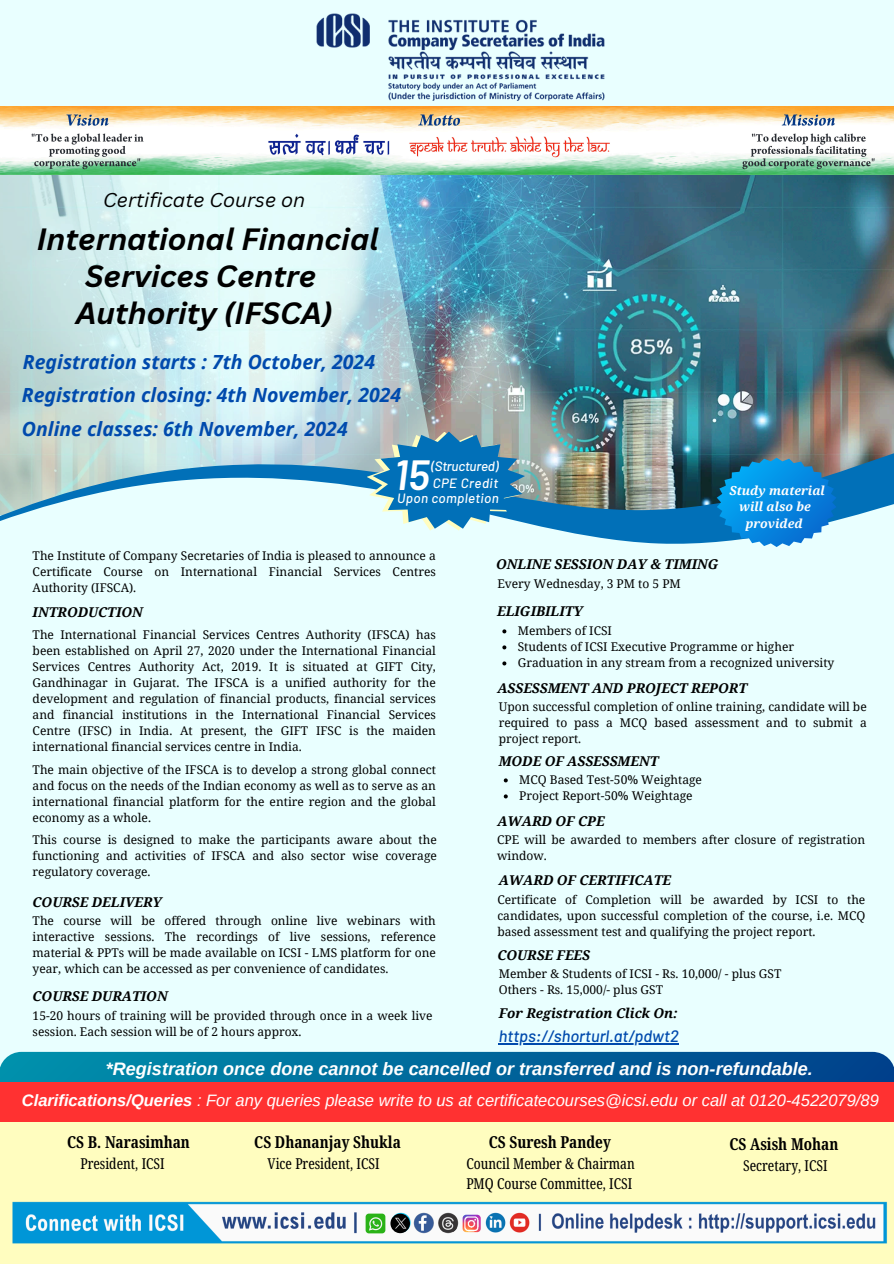
<style>
.page{position:relative;width:894px;height:1264px;background:#fff}
.page>*{position:absolute;margin:0;border:0;box-sizing:border-box;transform-origin:0 0}
.t1{font:italic 600 42.15px "Barlow";color:#fff}
.t2{font:italic 700 30px/37.2px "Canva Sans";color:#000;text-align:center}
.t3{font:italic 700 19.5px "Noto Sans";color:#004aad}
.t4{font:italic 19.5px "Canva Sans";color:#000}
.t5{font:italic 700 18px "Arimo";color:#fff}
.t6{font:italic 16.5px "Arimo";color:#fff}
.t7{font:700 extra-condensed 16.5px "Noto Serif Ethiopic";color:#000}
.t8{font:italic 500 16.5px "Barlow";color:#004aad}
.t9{font:extra-condensed 15px/20.2px "Noto Serif Ethiopic";color:#000}
.t10{font:italic 700 13.5px "Noto Serif";color:#000}
.t11{font:italic 500 13.5px "Barlow";letter-spacing:.025em;color:#fff}
.t12{font:italic 500 13.5px "Barlow";letter-spacing:-.015em;color:#fff}
.t13{font:italic 700 12.45px "Noto Serif";color:#fefefe}
.t14{font:12px/16px "Noto Serif";color:#000;text-align:justify}
.s1{font-weight:700}
</style>
<div class="page">
<div style="left:0;top:0;width:893px;height:1263px;background:#e9ffff"></div>
<img style="left:316px;top:14px;width:288px;height:87px">
<img style="left:445px;top:174px;width:448px;height:191px">
<svg style="left:0;top:174px;width:445px;height:191px"></svg>
<img style="left:0;top:107px;width:893px;height:67px">
<img style="left:0;top:365px;width:893px;height:44px">
<img style="left:0;top:409px;width:893px;height:257px">
<div style="left:0;top:1117px;width:893px;height:146px;background:#fffdbf"></div>
<img style="left:12px;top:1201px;width:875px;height:43px">
<img style="left:462px;top:1214px;width:18px;height:18px;border-radius:4px">
<img style="left:390px;top:1213px;width:20px;height:20px;border-radius:50%">
<img style="left:406px;top:1205px;width:59px;height:35px">
<img style="left:365px;top:1212px;width:20px;height:21px">
<img style="left:440px;top:1214px;width:16px;height:17px;border-radius:3px">
<div style="left:0;top:1051px;width:893px;height:60px;background:linear-gradient(to right,#0092ac,#00408b);border-radius:23px"></div>
<div style="left:0;top:1081px;width:893px;height:40px;background:#ff3131"></div>
<svg style="left:366px;top:431px;width:159px;height:99px;background:#4a96c0"></svg>
<svg style="left:502px;top:629px;width:4px;height:4px"></svg>
<svg style="left:502px;top:645px;width:4px;height:4px"></svg>
<svg style="left:502px;top:661px;width:4px;height:4px"></svg>
<svg style="left:503px;top:778px;width:4px;height:4px"></svg>
<svg style="left:503px;top:794px;width:4px;height:4px"></svg>
<hr style="left:498px;top:1043px;width:180px;height:1px;background:#004aad">
<svg style="left:716px;top:457px;width:120px;height:90px;background:#218cd0"></svg>
<p class="t4" style="left:103px;top:186px;width:203px">Certificate Course on</p>
<p class="t2" style="left:37px;top:220px;width:343px">International Financial<br>Services Centre<br>Authority (IFSCA)</p>
<p class="t3" style="left:23px;top:348px;width:353px">Registration starts : 7th October, 2024</p>
<h6 class="t3" style="left:22px;top:381px;width:381px">Registration closing: 4th November, 2024</h6>
<p class="t3" style="left:22px;top:415px;width:327px">Online classes: 6th November, 2024</p>
<p class="t1" style="left:394px;top:448px;width:37px">15</p>
<p class="t12" style="left:431px;top:458px;width:69px">(Structured)</p>
<p class="t11" style="left:397px;top:489px;width:103px">Upon completion</p>
<p class="t11" style="left:432px;top:474px;width:67px">CPE Credit</p>
<h5 class="t13" style="left:729px;top:481px;width:97px">Study material</h5>
<h5 class="t13" style="left:739px;top:498px;width:73px">will also be</h5>
<h5 class="t13" style="left:745px;top:514px;width:59px">provided</h5>
<h5 class="t14" style="left:33px;top:547px;width:404px">The Institute of Company Secretaries of India is pleased to announce a Certificate Course on International Financial Services Centres Authority (IFSCA).</h5>
<p class="t14" style="left:33px;top:626px;width:404px">The International Financial Services Centres Authority (IFSCA) has been established on April 27, 2020 under the International Financial Services Centres Authority Act, 2019. It is situated at GIFT City, Gandhinagar in Gujarat. The IFSCA is a unified authority for the development and regulation of financial products, financial services and financial institutions in the International Financial Services Centre (IFSC) in India. At present, the GIFT IFSC is the maiden international financial services centre in India.</p>
<p class="t14" style="left:33px;top:760px;width:404px">The main objective of the IFSCA is to develop a strong global connect and focus on the needs of the Indian economy as well as to serve as an international financial platform for the entire region and the global economy as a whole.</p>
<p class="t14" style="left:33px;top:831px;width:405px">This course is designed to make the participants aware about the functioning and activities of IFSCA and also sector wise coverage regulatory coverage.</p>
<p class="t10" style="left:33px;top:602px;width:112px">INTRODUCTION</p>
<p class="t10" style="left:33px;top:892px;width:131px">COURSE DELIVERY</p>
<p class="t14" style="left:33px;top:912px;width:404px">The course will be offered through online live webinars with interactive sessions. The recordings of live sessions, reference material &amp; PPTs will be made available on ICSI - LMS platform for one year, which can be accessed as per convenience of candidates.</p>
<h6 class="t10" style="left:33px;top:987px;width:136px">COURSE DURATION</h6>
<p class="t14" style="left:33px;top:1007px;width:401px">15-20 hours of training will be provided through once in a week live session. Each session will be of 2 hours approx.</p>
<p class="t10" style="left:496px;top:554px;width:224px">ONLINE SESSION DAY &amp; TIMING</p>
<p class="t14" style="left:497px;top:575px;width:185px">Every Wednesday, 3 PM to 5 PM</p>
<p class="t10" style="left:497px;top:601px;width:87px">ELIGIBILITY</p>
<h6 class="t14" style="left:517px;top:622px;width:96px">Members of ICSI</h6>
<p class="t14" style="left:517px;top:638px;width:278px">Students of ICSI Executive Programme or higher</p>
<p class="t14" style="left:517px;top:654px;width:318px">Graduation in any stream from a recognized university</p>
<h6 class="t10" style="left:497px;top:678px;width:251px">ASSESSMENT AND PROJECT REPORT</h6>
<p class="t14" style="left:498px;top:698px;width:369px">Upon successful completion of online training, candidate will be required to pass a MCQ based assessment and to submit a project report.</p>
<p class="t10" style="left:498px;top:751px;width:161px">MODE OF ASSESSMENT</p>
<h6 class="t14" style="left:519px;top:771px;width:184px">MCQ Based Test-50% Weightage</h6>
<h6 class="t14" style="left:519px;top:787px;width:175px">Project Report-50% Weightage</h6>
<h2 class="t10" style="left:497px;top:811px;width:109px">AWARD OF CPE</h2>
<h5 class="t14" style="left:497px;top:831px;width:369px">CPE will be awarded to members after closure of registration window.</h5>
<p class="t10" style="left:498px;top:871px;width:174px">AWARD OF CERTIFICATE</p>
<h6 class="t14" style="left:497px;top:891px;width:369px">Certificate of Completion will be awarded by ICSI to the candidates, upon successful completion of the course, i.e. MCQ based assessment test and qualifying the project report.</h6>
<p class="t10" style="left:497px;top:945px;width:94px">COURSE FEES</p>
<p class="t14" style="left:498px;top:965px;width:284px">Member &amp; Students of ICSI - Rs. 10,000/ - plus GST</p>
<h6 class="t14" style="left:498px;top:981px;width:166px">Others - Rs. 15,000/- plus GST</h6>
<p class="t8" style="left:498px;top:1025px;width:181px">https://shorturl.at/pdwt2</p>
<p class="t10" style="left:498px;top:1003px;width:181px">For Registration Click On:</p>
<h2 class="t5" style="left:106px;top:1058px;width:708px">*Registration once done cannot be cancelled or transferred and is non-refundable.</h2>
<p class="t6" style="left:22px;top:1090px;width:858px"><span class="s1">Clarifications/Queries</span> : For any queries please write to us at certificatecourses@icsi.edu or call at 0120-4522079/89</p>
<h6 class="t7" style="left:67px;top:1130px;width:124px">CS B. Narasimhan</h6>
<h6 class="t9" style="left:80px;top:1153px;width:86px">President, ICSI</h6>
<h6 class="t7" style="left:254px;top:1130px;width:148px">CS Dhananjay Shukla</h6>
<h6 class="t9" style="left:267px;top:1153px;width:113px">Vice President, ICSI</h6>
<p class="t7" style="left:488px;top:1130px;width:123px">CS Suresh Pandey</p>
<p class="t9" style="left:466px;top:1153px;width:170px">Council Member &amp; Chairman<br>PMQ Course Committee, ICSI</p>
<p class="t7" style="left:729px;top:1132px;width:110px">CS Asish Mohan</p>
<p class="t9" style="left:743px;top:1155px;width:86px">Secretary, ICSI</p>
</div>
